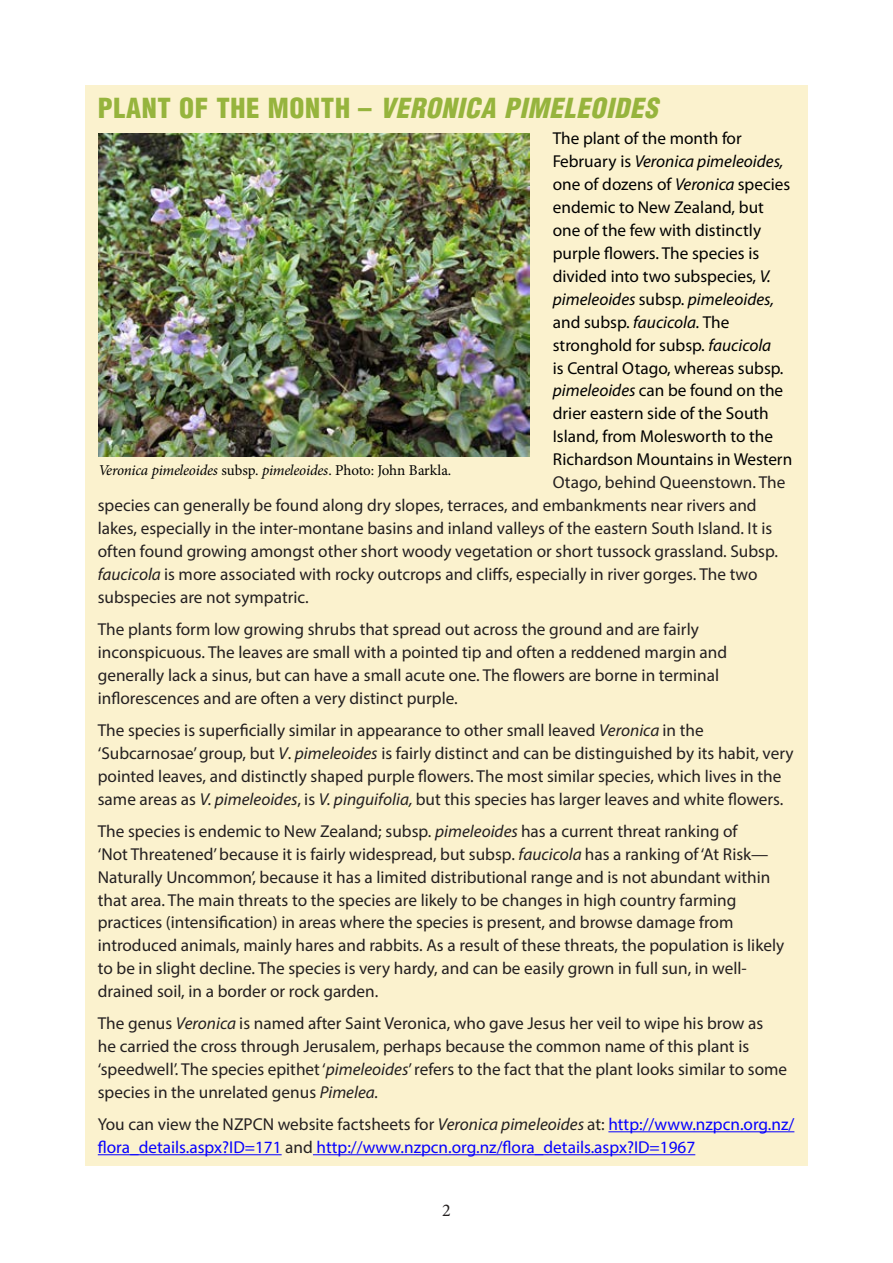
<style>
.page{position:relative;width:893px;height:1263px;background:#fff}
.page>*{position:absolute;margin:0;border:0;box-sizing:border-box;transform-origin:0 0}
.Heading_1_Newsletter{font:27px "Helvetica Maori Cond Black Obl";letter-spacing:.025em;color:#96b43d}
.t1{font:18px "Minion Pro";color:#231f20}
.Plant_of_the_month_t{font:17.25px/23px "Myriad Pro";color:#231f20}
.t2{font:17.25px/23px "Myriad Pro";color:#000}
.Plant_of_the_month_t-2{font:17.25px/23px "Myriad Pro";color:#0600ff}
.t3{font:italic 15px "Minion Pro";letter-spacing:-.015em;color:#000}
.s1{font-family:"Helvetica Maori";font-weight:900;font-stretch:condensed}
.s2{font-style:italic}
.s3{font-style:normal}
.s4{color:#231f20}
.s5{font-style:italic;color:#231f20}
</style>
<div class="page">
<div style="left:85px;top:85px;width:723px;height:1081px;background:#fbf2ce"></div>
<hr style="left:608px;top:1131px;width:186px;height:1px;background:#0600ff">
<hr style="left:98px;top:1154px;width:184px;height:1px;background:#0600ff">
<hr style="left:313px;top:1154px;width:382px;height:1px;background:#0600ff">
<img style="left:99px;top:133px;width:431px;height:323px">
<p class="Heading_1_Newsletter" style="left:98px;top:91px;width:561px"><span class="s1">PLANT OF THE MONTH –</span> VERONICA PIMELEOIDES</p>
<p class="t2" style="left:553px;top:128px;width:241px">The plant of the month for<br>February is <span class="s2">Veronica pimeleoides, </span>one of dozens of <span class="s2">Veronica</span> species endemic to New Zealand, but one of the few with distinctly purple flowers. The species is divided into two subspecies, <span class="s2">V. pimeleoides</span> subsp. <span class="s2">pimeleoides, </span>and subsp. <span class="s2">faucicola.</span> The stronghold for subsp. <span class="s2">faucicola<br></span>is Central Otago, whereas subsp. <span class="s2">pimeleoides</span> can be found on the drier eastern side of the South<br>Island, from Molesworth to the<br>Richardson Mountains in Western</p>
<p class="t3" style="left:99px;top:464px;width:354px">Veronica pimeleoides <span class="s3">subsp.</span> pimeleoides<span class="s3">. Photo: John Barkla.</span></p>
<p class="Plant_of_the_month_t" style="left:98px;top:471px;width:689px;text-indent:455px">Otago, behind Queenstown. The species can generally be found along dry slopes, terraces, and embankments near rivers and lakes, especially in the inter-montane basins and inland valleys of the eastern South Island. It is often found growing amongst other short woody vegetation or short tussock grassland. Subsp. <span class="s2">faucicola</span> is more associated with rocky outcrops and cliffs, especially in river gorges. The two subspecies are not sympatric.</p>
<p class="Plant_of_the_month_t" style="left:98px;top:617px;width:631px">The plants form low growing shrubs that spread out across the ground and are fairly inconspicuous. The leaves are small with a pointed tip and often a reddened margin and generally lack a sinus, but can have a small acute one. The flowers are borne in terminal inflorescences and are often a very distinct purple.</p>
<p class="Plant_of_the_month_t" style="left:98px;top:718px;width:697px">The species is superficially similar in appearance to other small leaved <span class="s2">Veronica</span> in the ‘Subcarnosae’ group, but <span class="s2">V</span>. <span class="s2">pimeleoides</span> is fairly distinct and can be distinguished by its habit, very pointed leaves, and distinctly shaped purple flowers. The most similar species, which lives in the same areas as <span class="s2">V. pimeleoides</span>, is <span class="s2">V. pinguifolia,</span> but this species has larger leaves and white flowers.</p>
<p class="Plant_of_the_month_t" style="left:98px;top:819px;width:688px">The species is endemic to New Zealand; subsp. <span class="s2">pimeleoides</span> has a current threat ranking of<br>‘Not Threatened’ because it is fairly widespread, but subsp. <span class="s2">faucicola</span> has a ranking of ‘At Risk— Naturally Uncommon’, because it has a limited distributional range and is not abundant within that area. The main threats to the species are likely to be changes in high country farming practices (intensification) in areas where the species is present, and browse damage from introduced animals, mainly hares and rabbits. As a result of these threats, the population is likely to be in slight decline. The species is very hardy, and can be easily grown in full sun, in well&shy;drained soil, in a border or rock garden.</p>
<p class="Plant_of_the_month_t" style="left:98px;top:1012px;width:691px">The genus <span class="s2">Veronica</span> is named after Saint Veronica, who gave Jesus her veil to wipe his brow as<br>he carried the cross through Jerusalem, perhaps because the common name of this plant is ‘speedwell’. The species epithet ‘<span class="s2">pimeleoides</span>’ refers to the fact that the plant looks similar to some species in the unrelated genus <span class="s2">Pimelea.</span></p>
<p class="Plant_of_the_month_t-2" style="left:98px;top:1112px;width:698px"><span class="s4">You can view the NZPCN website factsheets for</span> <span class="s5">Veronica pimeleoides</span> <span class="s4">at:</span> http://www.nzpcn.org.nz/ flora_details.aspx?ID=171 <span class="s4">and</span> http://www.nzpcn.org.nz/flora_details.aspx?ID=1967</p>
<p class="t1" style="left:442px;top:1198px;width:10px">2</p>
</div>
